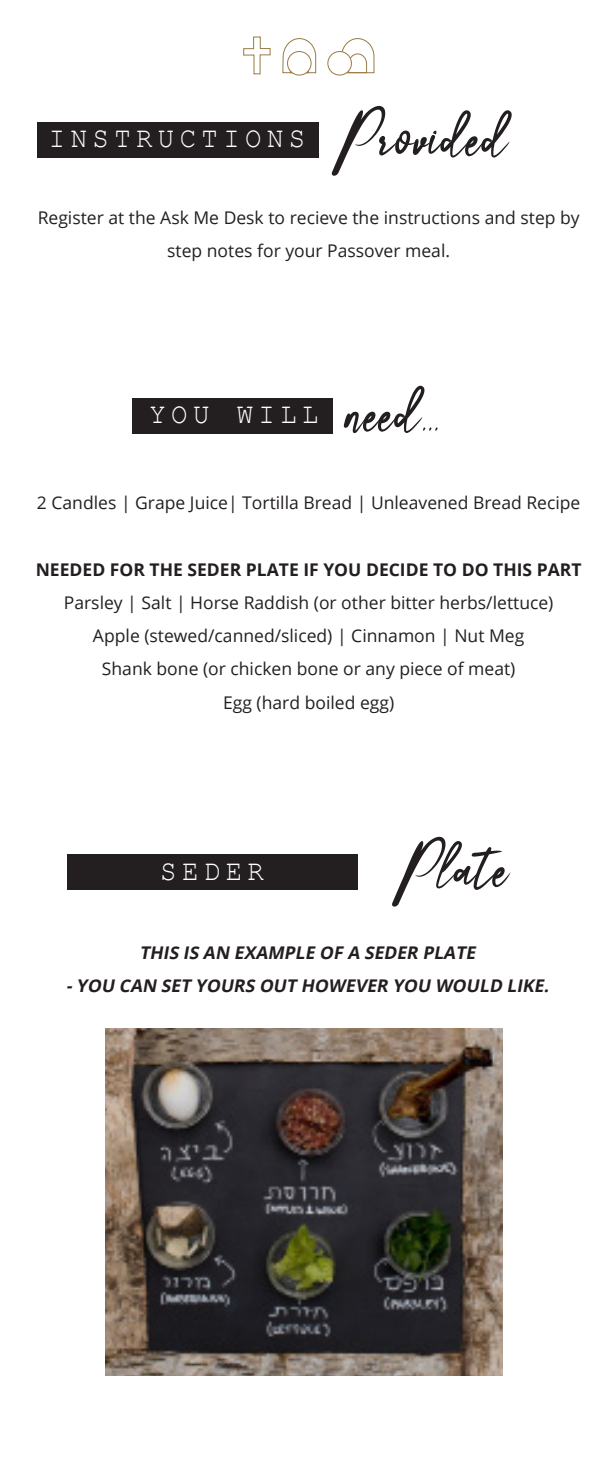
<style>
.page{position:relative;width:614px;height:1474px;background:#fff}
.page>*{position:absolute;margin:0;border:0;box-sizing:border-box;transform-origin:0 0}
.t1{font:63px "Christmas";color:#231f20}
.t2{font:29.05px "Courier New";letter-spacing:.2em;color:#fff;scale:.94 1}
.t3{font:17.5px "Open Sans";color:#231f20}
.t4{font:italic 700 17.5px "Open Sans";color:#231f20}
.t5{font:700 17.5px "Open Sans";color:#231f20}
</style>
<div class="page">
<img style="left:105px;top:1028px;width:397px;height:347px">
<svg style="left:342px;top:38px;width:32px;height:36px"></svg>
<div style="left:327px;top:52px;width:24px;height:23px;background:#fff;border-radius:50%"></div>
<div style="left:327px;top:51px;width:24px;height:24px;border:1px solid #997a44;border-radius:50%"></div>
<svg style="left:282px;top:38px;width:34px;height:36px"></svg>
<div style="left:287px;top:52px;width:24px;height:23px;background:#fff;border-radius:50%"></div>
<div style="left:287px;top:51px;width:24px;height:24px;border:1px solid #997a44;border-radius:50%"></div>
<svg style="left:243px;top:36px;width:28px;height:39px"></svg>
<div style="left:67px;top:854px;width:290px;height:35px;background:#231f20"></div>
<div style="left:38px;top:123px;width:280px;height:35px;background:#231f20"></div>
<div style="left:132px;top:398px;width:200px;height:35px;background:#231f20"></div>
<p class="t1" style="left:340px;top:94px;width:169px">Provided</p>
<p class="t3" style="left:38px;top:205px;width:543px">Register at the Ask Me Desk to recieve the instructions and step by</p>
<p class="t3" style="left:167px;top:238px;width:284px">step notes for your Passover meal.</p>
<p class="t2" style="left:49px;top:120px;width:274px">INSTRUCTIONS</p>
<p class="t2" style="left:149px;top:395px;width:181px">YOU WILL</p>
<p class="t1" style="left:346px;top:369px;width:95px">need...</p>
<p class="t3" style="left:37px;top:490px;width:544px">2 Candles | Grape Juice| Tortilla Bread | Unleavened Bread Recipe</p>
<p class="t5" style="left:36px;top:557px;width:547px">NEEDED FOR THE SEDER PLATE IF YOU DECIDE TO DO THIS PART</p>
<p class="t3" style="left:64px;top:590px;width:490px">Parsley | Salt | Horse Raddish (or other bitter herbs/lettuce)</p>
<p class="t3" style="left:93px;top:623px;width:432px">Apple (stewed/canned/sliced) | Cinnamon | Nut Meg</p>
<p class="t3" style="left:102px;top:657px;width:414px">Shank bone (or chicken bone or any piece of meat)</p>
<p class="t3" style="left:223px;top:690px;width:172px">Egg (hard boiled egg)</p>
<p class="t2" style="left:160px;top:853px;width:112px">SEDER</p>
<p class="t1" style="left:400px;top:824px;width:110px">Plate</p>
<p class="t4" style="left:139px;top:939px;width:341px">THIS IS AN EXAMPLE OF A SEDER PLATE</p>
<p class="t4" style="left:66px;top:973px;width:488px">-YOU CAN SET YOURS OUT HOWEVER YOU WOULD LIKE.</p>
</div>
